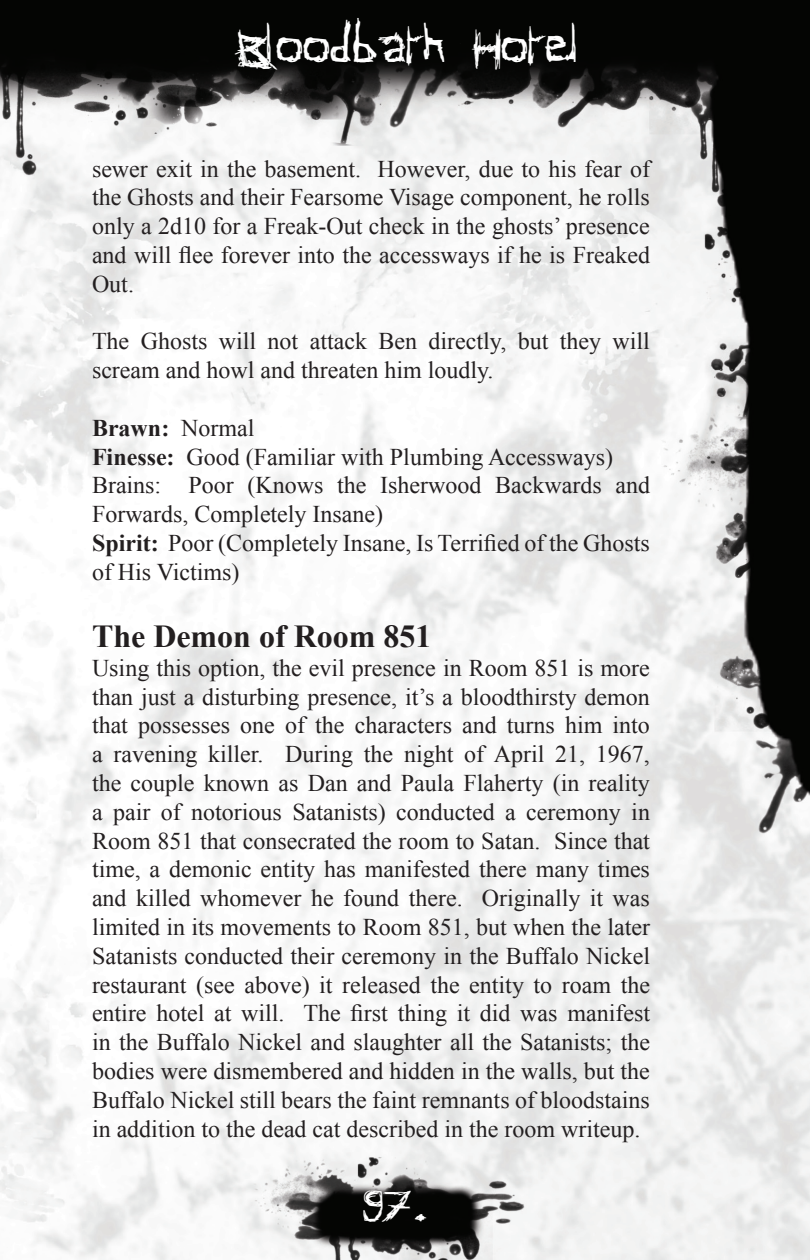
<style>
.page{position:relative;width:810px;height:1260px;background:#fff}
.page>*{position:absolute;margin:0;border:0;box-sizing:border-box;transform-origin:0 0}
.t1{font:36px "Abstract Classic Font";color:#fff}
.t2{font:700 32px "Times New Roman";color:#231f20}
.t3{font:28px "Abstract Classic Font";color:#fff}
.t4{font:24px/28.8px "Times New Roman";color:#231f20;text-align:justify}
.s1{font-weight:700}
</style>
<div class="page">
<img style="left:0;top:0;width:810px;height:1260px">
<h1 class="t1" style="left:232px;top:18px;width:347px">Bloodbath Hotel</h1>
<p class="t4" style="left:92px;top:154px;width:560px">sewer exit in the basement. However, due to his fear of the Ghosts and their Fearsome Visage component, he rolls only a 2d10 for a Freak-Out check in the ghosts’ presence and will flee forever into the accessways if he is Freaked Out.</p>
<p class="t4" style="left:92px;top:327px;width:559px">The Ghosts will not attack Ben directly, but they will scream and howl and threaten him loudly.</p>
<p class="t4" style="left:92px;top:413px;width:560px;text-align:left"><span class="s1">Brawn:</span> Normal<br><span class="s1">Finesse:</span> Good (Familiar with Plumbing Accessways)<br>Brains: Poor (Knows the Isherwood Backwards and Forwards, Completely Insane)<br><span class="s1">Spirit:</span> Poor (Completely Insane, Is Terrified of the Ghosts of His Victims)</p>
<h2 class="t2" style="left:92px;top:614px;width:341px">The Demon of Room 851</h2>
<p class="t4" style="left:92px;top:653px;width:560px">Using this option, the evil presence in Room 851 is more than just a disturbing presence, it’s a bloodthirsty demon that possesses one of the characters and turns him into a ravening killer. During the night of April 21, 1967, the couple known as Dan and Paula Flaherty (in reality a pair of notorious Satanists) conducted a ceremony in Room 851 that consecrated the room to Satan. Since that time, a demonic entity has manifested there many times and killed whomever he found there. Originally it was limited in its movements to Room 851, but when the later Satanists conducted their ceremony in the Buffalo Nickel restaurant (see above) it released the entity to roam the entire hotel at will. The first thing it did was manifest in the Buffalo Nickel and slaughter all the Satanists; the bodies were dismembered and hidden in the walls, but the Buffalo Nickel still bears the faint remnants of bloodstains in addition to the dead cat described in the room writeup.</p>
<p class="t3" style="left:361px;top:1182px;width:71px">97.</p>
</div>
